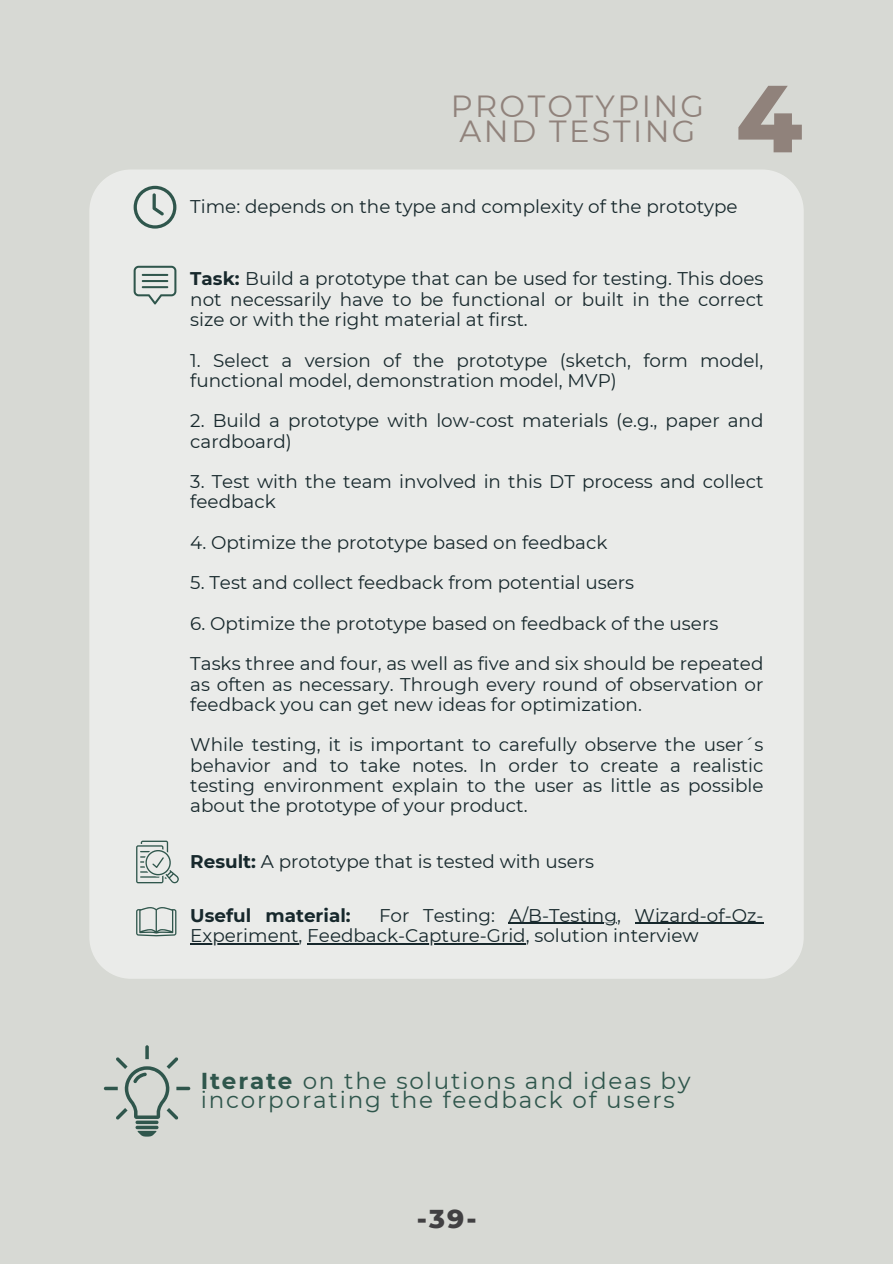
<style>
.page{position:relative;width:893px;height:1264px;background:#fff}
.page>*{position:absolute;margin:0;border:0;box-sizing:border-box;transform-origin:0 0}
.t1{font:800 95.1px "Montserrat";color:#90827b}
.t2{font:30.45px/25.8px "Montserrat";letter-spacing:.08em;color:#90827b}
.t3{font:800 26.4px "Montserrat";color:#414042}
.t4{font:23.1px/19.2px "Montserrat";letter-spacing:.08em;color:#2f564c}
.t5{font:18.3px/20.2px "Montserrat";color:#17282c}
.t6{font:700 18.3px "Montserrat";color:#17282c}
.s1{font-weight:700}
</style>
<div class="page">
<div style="left:0;top:0;width:892px;height:1263px;background:#d7d9d4"></div>
<div style="left:89px;top:170px;width:714px;height:808px;background:#eaebe9"></div>
<svg style="left:134px;top:186px;width:42px;height:42px;background:#b6c2be"></svg>
<svg style="left:134px;top:266px;width:42px;height:38px;background:#b9c3bf"></svg>
<svg style="left:136px;top:840px;width:43px;height:43px;background:#bfc9c5"></svg>
<svg style="left:136px;top:907px;width:40px;height:29px"></svg>
<svg style="left:104px;top:1045px;width:86px;height:74px"></svg>
<svg style="left:135px;top:1120px;width:23px;height:4px"></svg>
<svg style="left:135px;top:1125px;width:23px;height:4px"></svg>
<svg style="left:137px;top:1130px;width:20px;height:6px"></svg>
<hr style="left:509px;top:922px;width:108px;height:2px;background:#17282c">
<hr style="left:634px;top:922px;width:129px;height:2px;background:#17282c">
<hr style="left:190px;top:943px;width:108px;height:1px;background:#17282c">
<hr style="left:307px;top:943px;width:218px;height:1px;background:#17282c">
<p class="t2" style="left:451px;top:93px;width:255px">PROTOTYPING<br>AND TESTING</p>
<p class="t1" style="left:735px;top:60px;width:68px">4</p>
<p class="t5" style="left:190px;top:196px;width:548px">Time: depends on the type and complexity of the prototype</p>
<p class="t5" style="left:190px;top:269px;width:574px;text-align:justify"><span class="s1">Task:</span> Build a prototype that can be used for testing. This does not necessarily have to be functional or built in the correct size or with the right material at first.</p>
<p class="t5" style="left:190px;top:350px;width:574px">1. Select a version of the prototype (sketch, form model, functional model, demonstration model, MVP)</p>
<p class="t5" style="left:190px;top:410px;width:574px">2. Build a prototype with low-cost materials (e.g., paper and cardboard)</p>
<p class="t5" style="left:190px;top:471px;width:574px">3. Test with the team involved in this DT process and collect feedback</p>
<p class="t5" style="left:190px;top:532px;width:418px">4. Optimize the prototype based on feedback</p>
<p class="t5" style="left:190px;top:572px;width:445px">5. Test and collect feedback from potential users</p>
<p class="t5" style="left:190px;top:613px;width:529px">6. Optimize the prototype based on feedback of the users</p>
<p class="t5" style="left:190px;top:653px;width:574px;text-align:justify">Tasks three and four, as well as five and six should be repeated as often as necessary. Through every round of observation or feedback you can get new ideas for optimization.</p>
<p class="t5" style="left:190px;top:734px;width:574px;text-align:justify">While testing, it is important to carefully observe the user´s behavior and to take notes. In order to create a realistic testing environment explain to the user as little as possible about the prototype of your product.</p>
<p class="t5" style="left:190px;top:851px;width:405px"><span class="s1">Result:</span> A prototype that is tested with users</p>
<p class="t6" style="left:190px;top:904px;width:162px">Useful material:</p>
<p class="t5" style="left:190px;top:905px;width:574px;text-indent:189px">For Testing: A/B-Testing, Wizard-of-Oz-<br>Experiment, Feedback-Capture-Grid, solution interview</p>
<p class="t4" style="left:201px;top:1070px;width:491px"><span class="s1">Iterate</span> on the solutions and ideas by incorporating the feedback of users</p>
<p class="t3" style="left:417px;top:1201px;width:61px">-39-</p>
</div>
